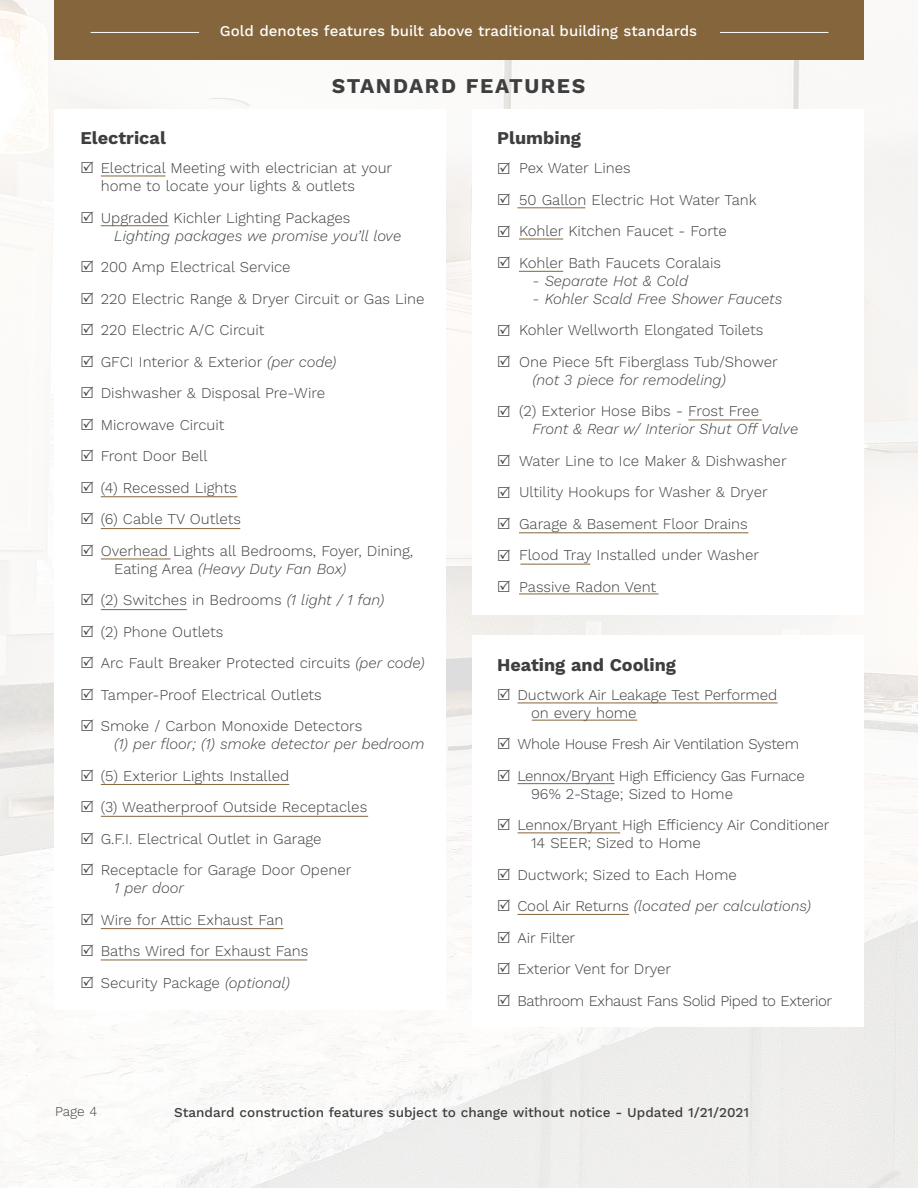
<style>
.page{position:relative;width:918px;height:1188px;background:#fff}
.page>*{position:absolute;margin:0;border:0;box-sizing:border-box;transform-origin:0 0}
.Explaination_Text_80{font:700 21px "Work Sans";letter-spacing:.075em;color:#3e3e3f}
.Explaination_Text_80-2{font:700 18px "Work Sans";color:#3e3e3f}
.Explaination_Text_80-3{font:300 15px/18px "Work Sans";color:#3e3e3f}
.Explaination_Text_80-4{font:italic 300 15px/18px "Work Sans";color:#3e3e3f}
.Explaination_Text_80-5{font:300 15px/18px "Work Sans";letter-spacing:-.025em;color:#3e3e3f}
.Explaination_Text_80-6{font:500 15px "Work Sans";color:#fff}
.Explaination_Text_80-7{font:500 13.5px "Work Sans";color:#3e3e3f}
.Explaination_Text_80-8{font:300 13.5px "Work Sans";color:#3e3e3f}
.s1{font-style:normal}
.s2{font-style:italic}
</style>
<div class="page">
<div style="left:0;top:0;width:918px;height:1188px;background:linear-gradient(to bottom,#faf8f5,#f4f3f2)"></div>
<div style="left:54px;top:109px;width:392px;height:900px;background:#fff"></div>
<div style="left:472px;top:109px;width:392px;height:506px;background:#fff"></div>
<div style="left:472px;top:636px;width:392px;height:391px;background:#fff"></div>
<hr style="left:518px;top:207px;width:67px;height:1px;background:#84653c">
<hr style="left:519px;top:271px;width:44px;height:1px;background:#84653c">
<hr style="left:519px;top:239px;width:44px;height:1px;background:#84653c">
<hr style="left:689px;top:420px;width:73px;height:1px;background:#84653c">
<hr style="left:521px;top:564px;width:69px;height:1px;background:#84653c">
<hr style="left:519px;top:594px;width:140px;height:1px;background:#84653c">
<hr style="left:518px;top:783px;width:97px;height:1px;background:#84653c">
<hr style="left:518px;top:703px;width:260px;height:1px;background:#84653c">
<hr style="left:532px;top:720px;width:105px;height:1px;background:#84653c">
<hr style="left:518px;top:914px;width:111px;height:1px;background:#84653c">
<hr style="left:518px;top:833px;width:102px;height:1px;background:#84653c">
<hr style="left:519px;top:532px;width:229px;height:1px;background:#84653c">
<hr style="left:101px;top:225px;width:68px;height:1px;background:#84653c">
<hr style="left:101px;top:496px;width:136px;height:1px;background:#84653c">
<hr style="left:101px;top:528px;width:139px;height:1px;background:#84653c">
<hr style="left:101px;top:559px;width:70px;height:1px;background:#84653c">
<hr style="left:101px;top:609px;width:86px;height:1px;background:#84653c">
<hr style="left:101px;top:784px;width:188px;height:1px;background:#84653c">
<hr style="left:101px;top:928px;width:183px;height:1px;background:#84653c">
<hr style="left:101px;top:960px;width:206px;height:1px;background:#84653c">
<hr style="left:101px;top:816px;width:267px;height:1px;background:#84653c">
<div style="left:54px;top:0;width:810px;height:60px;background:#84653c"></div>
<hr style="left:91px;top:32px;width:108px;height:1px;background:#fff">
<hr style="left:720px;top:32px;width:108px;height:1px;background:#fff">
<hr style="left:101px;top:176px;width:64px;height:1px;background:#84653c">
<p class="Explaination_Text_80-6" style="left:220px;top:22px;width:479px">Gold denotes features built above traditional building standards</p>
<p class="Explaination_Text_80" style="left:332px;top:74px;width:255px">STANDARD FEATURES</p>
<p class="Explaination_Text_80-2" style="left:80px;top:127px;width:87px">Electrical</p>
<p class="Explaination_Text_80-2" style="left:497px;top:128px;width:85px">Plumbing</p>
<p class="Explaination_Text_80-3" style="left:101px;top:160px;width:293px">Electrical Meeting with electrician at your home to locate your lights &amp; outlets</p>
<p class="Explaination_Text_80-4" style="left:114px;top:208px;width:289px;text-indent:-14px"><span class="s1">Upgraded Kichler Lighting Packages<br></span>Lighting packages we promise you’ll love</p>
<p class="Explaination_Text_80-3" style="left:101px;top:259px;width:191px">200 Amp Electrical Service</p>
<p class="Explaination_Text_80-3" style="left:101px;top:290px;width:325px">220 Electric Range &amp; Dryer Circuit or Gas Line</p>
<p class="Explaination_Text_80-3" style="left:101px;top:322px;width:165px">220 Electric A/C Circuit</p>
<p class="Explaination_Text_80-3" style="left:101px;top:353px;width:237px">GFCI Interior &amp; Exterior <span class="s2">(per code)</span></p>
<p class="Explaination_Text_80-3" style="left:101px;top:385px;width:226px">Dishwasher &amp; Disposal Pre-Wire</p>
<p class="Explaination_Text_80-3" style="left:101px;top:416px;width:125px">Microwave Circuit</p>
<p class="Explaination_Text_80-3" style="left:101px;top:448px;width:108px">Front Door Bell</p>
<p class="Explaination_Text_80-3" style="left:101px;top:479px;width:137px">(4) Recessed Lights</p>
<p class="Explaination_Text_80-3" style="left:101px;top:511px;width:142px">(6) Cable TV Outlets</p>
<p class="Explaination_Text_80-3" style="left:114px;top:542px;width:300px;text-indent:-14px">Overhead Lights all Bedrooms, Foyer, Dining,<br>Eating Area <span class="s2">(Heavy Duty Fan Box)</span></p>
<p class="Explaination_Text_80-3" style="left:101px;top:592px;width:285px">(2) Switches in Bedrooms <span class="s2">(1 light / 1 fan)</span></p>
<p class="Explaination_Text_80-3" style="left:101px;top:623px;width:124px">(2) Phone Outlets</p>
<p class="Explaination_Text_80-3" style="left:101px;top:655px;width:325px">Arc Fault Breaker Protected circuits <span class="s2">(per code)</span></p>
<p class="Explaination_Text_80-3" style="left:101px;top:686px;width:223px">Tamper-Proof Electrical Outlets</p>
<p class="Explaination_Text_80-4" style="left:114px;top:716px;width:312px;text-indent:-14px"><span class="s1">Smoke / Carbon Monoxide Detectors<br></span>(1) per floor; (1) smoke detector per bedroom</p>
<p class="Explaination_Text_80-3" style="left:101px;top:767px;width:190px">(5) Exterior Lights Installed</p>
<p class="Explaination_Text_80-3" style="left:101px;top:799px;width:268px">(3) Weatherproof Outside Receptacles</p>
<p class="Explaination_Text_80-3" style="left:101px;top:830px;width:222px">G.F.I. Electrical Outlet in Garage</p>
<p class="Explaination_Text_80-3" style="left:114px;top:862px;width:239px;text-indent:-14px">Receptacle for Garage Door Opener<br><span class="s2">1 per door</span></p>
<p class="Explaination_Text_80-3" style="left:101px;top:911px;width:184px">Wire for Attic Exhaust Fan</p>
<p class="Explaination_Text_80-3" style="left:101px;top:943px;width:209px">Baths Wired for Exhaust Fans</p>
<p class="Explaination_Text_80-3" style="left:101px;top:974px;width:191px">Security Package <span class="s2">(optional)</span></p>
<p class="Explaination_Text_80-3" style="left:519px;top:160px;width:113px">Pex Water Lines</p>
<p class="Explaination_Text_80-3" style="left:519px;top:191px;width:239px">50 Gallon Electric Hot Water Tank</p>
<p class="Explaination_Text_80-3" style="left:519px;top:223px;width:209px">Kohler Kitchen Faucet - Forte</p>
<p class="Explaination_Text_80-3" style="left:519px;top:254px;width:203px">Kohler Bath Faucets Coralais</p>
<p class="Explaination_Text_80-4" style="left:533px;top:271px;width:157px">- Separate Hot &amp; Cold</p>
<p class="Explaination_Text_80-4" style="left:533px;top:289px;width:251px">- Kohler Scald Free Shower Faucets</p>
<p class="Explaination_Text_80-3" style="left:519px;top:322px;width:246px">Kohler Wellworth Elongated Toilets</p>
<p class="Explaination_Text_80-3" style="left:533px;top:353px;width:247px;text-indent:-14px">One Piece 5ft Fiberglass Tub/Shower <span class="s2">(not 3 piece for remodeling)</span></p>
<p class="Explaination_Text_80-4" style="left:533px;top:401px;width:267px;text-indent:-14px"><span class="s1">(2) Exterior Hose Bibs - Frost Free<br></span>Front &amp; Rear w/ Interior Shut Off Valve</p>
<p class="Explaination_Text_80-3" style="left:519px;top:452px;width:269px">Water Line to Ice Maker &amp; Dishwasher</p>
<p class="Explaination_Text_80-3" style="left:519px;top:484px;width:250px">Ultility Hookups for Washer &amp; Dryer</p>
<p class="Explaination_Text_80-3" style="left:519px;top:515px;width:230px">Garage &amp; Basement Floor Drains</p>
<p class="Explaination_Text_80-3" style="left:519px;top:547px;width:242px">Flood Tray Installed under Washer</p>
<p class="Explaination_Text_80-3" style="left:519px;top:578px;width:139px">Passive Radon Vent</p>
<p class="Explaination_Text_80-2" style="left:497px;top:654px;width:180px">Heating and Cooling</p>
<p class="Explaination_Text_80-3" style="left:531px;top:686px;width:248px;text-indent:-13px">Ductwork Air Leakage Test Performed on every home</p>
<p class="Explaination_Text_80-5" style="left:518px;top:736px;width:283px">Whole House Fresh Air Ventilation System</p>
<p class="Explaination_Text_80-5" style="left:531px;top:767px;width:275px;text-indent:-14px">Lennox/Bryant High Efficiency Gas Furnace<br>96% 2-Stage; Sized to Home</p>
<p class="Explaination_Text_80-3" style="left:531px;top:817px;width:300px;text-indent:-14px">Lennox/Bryant High Efficiency Air Conditioner<br>14 SEER; Sized to Home</p>
<p class="Explaination_Text_80-3" style="left:518px;top:866px;width:221px">Ductwork; Sized to Each Home</p>
<p class="Explaination_Text_80-4" style="left:518px;top:896px;width:295px"><span class="s1">Cool Air Returns</span> (located per calculations)</p>
<p class="Explaination_Text_80-3" style="left:518px;top:929px;width:59px">Air Filter</p>
<p class="Explaination_Text_80-3" style="left:518px;top:961px;width:155px">Exterior Vent for Dryer</p>
<p class="Explaination_Text_80-5" style="left:518px;top:992px;width:316px">Bathroom Exhaust Fans Solid Piped to Exterior</p>
<p class="Explaination_Text_80-8" style="left:55px;top:1103px;width:44px">Page 4</p>
<p class="Explaination_Text_80-7" style="left:174px;top:1105px;width:577px">Standard construction features subject to change without notice - Updated 1/21/2021</p>
</div>
